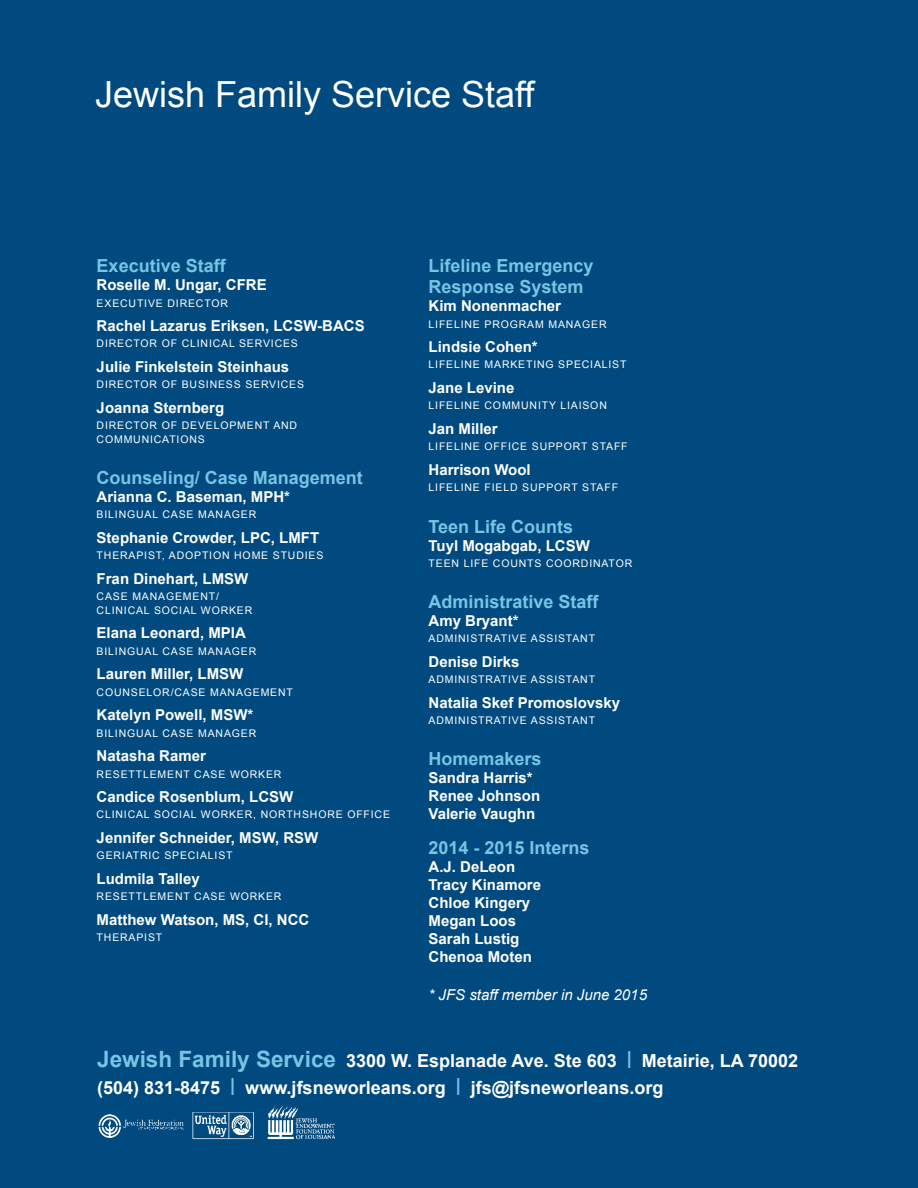
<style>
.page{position:relative;width:918px;height:1188px;background:#004a80}
.page>*{position:absolute;margin:0;border:0;box-sizing:border-box;transform-origin:0 0}
.t1{font:36px "Arial";color:#fff}
.t2{font:700 18px/21px "Arial";color:#76c5e4}
.t3{font:700 18px/27px "Arial";color:#fff}
.t4{font:700 15px/18px "Arial";color:#fff}
.t5{font:italic 15px "Arial";color:#fff}
.t6{font:10.5px/13.5px "Arial";letter-spacing:.08em;color:#fff}
.s1{font-size:22.5px;color:#76c5e4}
</style>
<div class="page">
<img style="left:98px;top:1105px;width:237px;height:35px">
<h1 class="t1" style="left:95px;top:71px;width:441px">Jewish Family Service Staff</h1>
<h2 class="t2" style="left:97px;top:256px;width:131px">Executive Staff</h2>
<h3 class="t4" style="left:97px;top:277px;width:172px">Roselle M. Ungar, CFRE</h3>
<p class="t6" style="left:97px;top:296px;width:133px">EXECUTIVE DIRECTOR</p>
<h3 class="t4" style="left:97px;top:317px;width:270px">Rachel Lazarus Eriksen, LCSW-BACS</h3>
<p class="t6" style="left:97px;top:337px;width:203px">DIRECTOR OF CLINICAL SERVICES</p>
<h3 class="t4" style="left:97px;top:358px;width:194px">Julie Finkelstein Steinhaus</h3>
<p class="t6" style="left:97px;top:378px;width:209px">DIRECTOR OF BUSINESS SERVICES</p>
<h3 class="t4" style="left:97px;top:399px;width:129px">Joanna Sternberg</h3>
<p class="t6" style="left:97px;top:419px;width:202px">DIRECTOR OF DEVELOPMENT AND<br>COMMUNICATIONS</p>
<h2 class="t2" style="left:97px;top:468px;width:268px">Counseling/ Case Management</h2>
<h3 class="t4" style="left:97px;top:488px;width:195px">Arianna C. Baseman, MPH*</h3>
<p class="t6" style="left:97px;top:508px;width:161px">BILINGUAL CASE MANAGER</p>
<h3 class="t4" style="left:97px;top:529px;width:224px">Stephanie Crowder, LPC, LMFT</h3>
<p class="t6" style="left:97px;top:549px;width:228px">THERAPIST, ADOPTION HOME STUDIES</p>
<h3 class="t4" style="left:97px;top:570px;width:153px">Fran Dinehart, LMSW</h3>
<p class="t6" style="left:97px;top:590px;width:157px">CASE MANAGEMENT/<br>CLINICAL SOCIAL WORKER</p>
<h3 class="t4" style="left:97px;top:625px;width:151px">Elana Leonard, MPIA</h3>
<p class="t6" style="left:97px;top:644px;width:161px">BILINGUAL CASE MANAGER</p>
<h3 class="t4" style="left:97px;top:666px;width:148px">Lauren Miller, LMSW</h3>
<p class="t6" style="left:97px;top:685px;width:198px">COUNSELOR/CASE MANAGEMENT</p>
<h3 class="t4" style="left:97px;top:707px;width:158px">Katelyn Powell, MSW*</h3>
<p class="t6" style="left:97px;top:726px;width:161px">BILINGUAL CASE MANAGER</p>
<h3 class="t4" style="left:97px;top:748px;width:111px">Natasha Ramer</h3>
<p class="t6" style="left:97px;top:767px;width:186px">RESETTLEMENT CASE WORKER</p>
<h3 class="t4" style="left:97px;top:788px;width:198px">Candice Rosenblum, LCSW</h3>
<p class="t6" style="left:97px;top:808px;width:295px">CLINICAL SOCIAL WORKER, NORTHSHORE OFFICE</p>
<h3 class="t4" style="left:97px;top:829px;width:223px">Jennifer Schneider, MSW, RSW</h3>
<p class="t6" style="left:97px;top:849px;width:137px">GERIATRIC SPECIALIST</p>
<h3 class="t4" style="left:97px;top:870px;width:105px">Ludmila Talley</h3>
<p class="t6" style="left:97px;top:890px;width:186px">RESETTLEMENT CASE WORKER</p>
<h3 class="t4" style="left:97px;top:911px;width:214px">Matthew Watson, MS, CI, NCC</h3>
<p class="t6" style="left:97px;top:931px;width:67px">THERAPIST</p>
<h2 class="t2" style="left:429px;top:256px;width:167px">Lifeline Emergency<br>Response System</h2>
<h3 class="t4" style="left:429px;top:298px;width:134px">Kim Nonenmacher</h3>
<p class="t6" style="left:429px;top:317px;width:180px">LIFELINE PROGRAM MANAGER</p>
<h3 class="t4" style="left:429px;top:338px;width:111px">Lindsie Cohen*</h3>
<p class="t6" style="left:429px;top:358px;width:199px">LIFELINE MARKETING SPECIALIST</p>
<h3 class="t4" style="left:429px;top:379px;width:87px">Jane Levine</h3>
<p class="t6" style="left:429px;top:399px;width:180px">LIFELINE COMMUNITY LIAISON</p>
<h3 class="t4" style="left:429px;top:420px;width:71px">Jan Miller</h3>
<p class="t6" style="left:429px;top:440px;width:201px">LIFELINE OFFICE SUPPORT STAFF</p>
<h3 class="t4" style="left:429px;top:461px;width:104px">Harrison Wool</h3>
<p class="t6" style="left:429px;top:481px;width:191px">LIFELINE FIELD SUPPORT STAFF</p>
<h2 class="t2" style="left:429px;top:516px;width:146px">Teen Life Counts</h2>
<h3 class="t4" style="left:429px;top:537px;width:163px">Tuyl Mogabgab, LCSW</h3>
<p class="t6" style="left:429px;top:556px;width:205px">TEEN LIFE COUNTS COORDINATOR</p>
<h2 class="t2" style="left:429px;top:592px;width:172px">Administrative Staff</h2>
<h3 class="t4" style="left:429px;top:612px;width:92px">Amy Bryant*</h3>
<p class="t6" style="left:429px;top:632px;width:168px">ADMINISTRATIVE ASSISTANT</p>
<h3 class="t4" style="left:429px;top:653px;width:92px">Denise Dirks</h3>
<p class="t6" style="left:429px;top:673px;width:168px">ADMINISTRATIVE ASSISTANT</p>
<h3 class="t4" style="left:429px;top:694px;width:193px">Natalia Skef Promoslovsky</h3>
<p class="t6" style="left:429px;top:714px;width:168px">ADMINISTRATIVE ASSISTANT</p>
<h2 class="t2" style="left:429px;top:749px;width:115px">Homemakers</h2>
<h3 class="t4" style="left:429px;top:770px;width:113px">Sandra Harris*<br>Renee Johnson<br>Valerie Vaughn</h3>
<h2 class="t2" style="left:429px;top:838px;width:163px">2014 - 2015 Interns</h2>
<h3 class="t4" style="left:429px;top:858px;width:114px">A.J. DeLeon<br>Tracy Kinamore<br>Chloe Kingery<br>Megan Loos<br>Sarah Lustig<br>Chenoa Moten</h3>
<h3 class="t5" style="left:429px;top:985px;width:220px">* JFS staff member in June 2015</h3>
<h2 class="t3" style="left:97px;top:1048px;width:703px"><span class="s1">Jewish Family Service</span> 3300 W. Esplanade Ave. Ste 603 <sup>|</sup> Metairie, LA 70002 (504) 831-8475 <sup>|</sup> www.jfsneworleans.org <sup>|</sup> jfs@jfsneworleans.org</h2>
</div>
